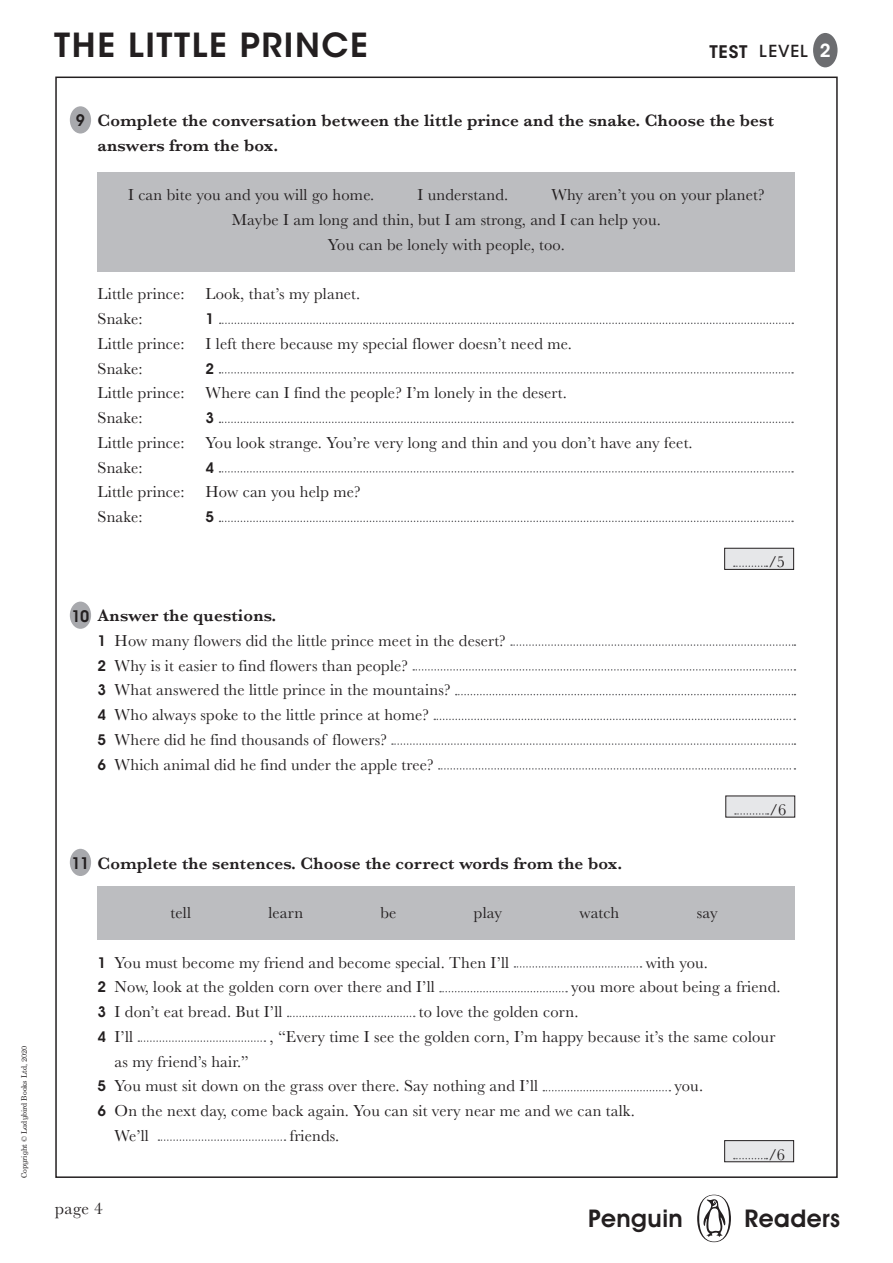
<style>
.page{position:relative;width:893px;height:1263px;background:#fff}
.page>*{position:absolute;margin:0;border:0;box-sizing:border-box;transform-origin:0 0}
.t1{font:600 33px "ITC Avant Garde Std";letter-spacing:.05em;color:#231f20}
.t2{font:600 24.6px "Avant Garde IT Cby BT";letter-spacing:.02em;color:#231f20}
.t3{font:600 18px "ITC Avant Garde Std";color:#fff}
._05b_HEADING{font:600 17.25px "Baskerville";letter-spacing:.01em;color:#231f20}
.t4{font:17.25px "Baskerville";color:#231f20}
._05_BODY{font:16.5px "Baskerville";letter-spacing:.01em;color:#231f20}
.t5{font:500 16.5px "ITC Avant Garde Std";letter-spacing:.05em;color:#231f20}
.BODY_TEXT{font:16.5px "Baskerville";color:#231f20}
.BODY_TEXT-2{font:600 16.5px "Avant Garde IT Cby BT";color:#231f20;scale:.96 1}
._05_BODY-2{font:600 15px "Avant Garde IT Cby BT";color:#231f20}
.t6{font:7.5px "Century Schlbk Penguin Inf";color:#231f20}
.s1{font-weight:600;font-size:17.25px}
.s2{font-family:"Avant Garde IT Cby BT";font-weight:600;font-size:15px}
</style>
<div class="page">
<div style="left:697px;top:1195px;width:34px;height:47px;background:#231f20;border-radius:50%"></div>
<svg style="left:699px;top:1195px;width:30px;height:46px"></svg>
<div style="left:813px;top:33px;width:24px;height:34px;background:#6c6d70;border-radius:50%"></div>
<div style="left:98px;top:886px;width:697px;height:54px;background:#bcbdc0"></div>
<div style="left:98px;top:172px;width:697px;height:99px;background:#bcbdc0"></div>
<svg style="left:220px;top:323px;width:573px;height:1px"></svg>
<svg style="left:219px;top:372px;width:574px;height:2px"></svg>
<svg style="left:219px;top:422px;width:574px;height:1px"></svg>
<svg style="left:219px;top:471px;width:574px;height:2px"></svg>
<svg style="left:219px;top:521px;width:574px;height:1px"></svg>
<svg style="left:511px;top:644px;width:284px;height:2px"></svg>
<svg style="left:413px;top:669px;width:382px;height:2px"></svg>
<svg style="left:456px;top:694px;width:339px;height:1px"></svg>
<svg style="left:434px;top:719px;width:361px;height:1px"></svg>
<svg style="left:392px;top:743px;width:403px;height:2px"></svg>
<svg style="left:439px;top:768px;width:356px;height:2px"></svg>
<svg style="left:514px;top:966px;width:127px;height:2px"></svg>
<svg style="left:440px;top:991px;width:127px;height:1px"></svg>
<svg style="left:288px;top:1016px;width:127px;height:1px"></svg>
<svg style="left:138px;top:1040px;width:127px;height:2px"></svg>
<svg style="left:543px;top:1090px;width:127px;height:1px"></svg>
<svg style="left:158px;top:1139px;width:127px;height:2px"></svg>
<div style="left:70px;top:106px;width:21px;height:28px;background:#a8a9ad;border-radius:50%"></div>
<div style="left:70px;top:602px;width:21px;height:27px;background:#a8a9ad;border-radius:50%"></div>
<div style="left:70px;top:849px;width:21px;height:27px;background:#a8a9ad;border-radius:50%"></div>
<div style="left:725px;top:548px;width:69px;height:21px;background:#e6e7e9"></div>
<div style="left:724px;top:548px;width:70px;height:22px;border:1px solid #231f20"></div>
<svg style="left:734px;top:565px;width:33px;height:2px"></svg>
<div style="left:726px;top:796px;width:69px;height:21px;background:#e6e7e9"></div>
<svg style="left:735px;top:813px;width:33px;height:2px"></svg>
<div style="left:725px;top:1140px;width:69px;height:22px;background:#e6e7e9"></div>
<div style="left:724px;top:1140px;width:70px;height:22px;border:1px solid #231f20"></div>
<svg style="left:734px;top:1158px;width:33px;height:1px"></svg>
<p class="t6" style="left:19px;top:1178px;width:134px;rotate:-90deg">Copyright © Ladybird Books Ltd, 2020</p>
<h1 class="t1" style="left:54px;top:24px;width:315px">THE LITTLE PRINCE</h1>
<p class="t3" style="left:820px;top:39px;width:12px">2</p>
<p class="t5" style="left:709px;top:41px;width:100px"><span class="s1">TEST</span> LEVEL</p>
<p class="BODY_TEXT-2" style="left:76px;top:110px;width:11px">9</p>
<p class="_05b_HEADING" style="left:98px;top:108px;width:678px">Complete the conversation between the little prince and the snake. Choose the best</p>
<p class="_05b_HEADING" style="left:98px;top:133px;width:182px">answers from the box.</p>
<p class="_05_BODY" style="left:128px;top:184px;width:248px">I can bite you and you will go home.</p>
<p class="_05_BODY" style="left:417px;top:184px;width:92px">I understand.</p>
<p class="_05_BODY" style="left:551px;top:184px;width:215px">Why aren’t you on your planet?</p>
<p class="_05_BODY" style="left:232px;top:209px;width:431px">Maybe I am long and thin, but I am strong, and I can help you.</p>
<p class="_05_BODY" style="left:328px;top:234px;width:238px">You can be lonely with people, too.</p>
<p class="_05_BODY" style="left:98px;top:283px;width:89px">Little prince:</p>
<p class="_05_BODY" style="left:206px;top:283px;width:156px">Look, that’s my planet.</p>
<p class="_05_BODY" style="left:98px;top:308px;width:47px">Snake:</p>
<p class="_05_BODY-2" style="left:206px;top:310px;width:10px">1</p>
<p class="_05_BODY" style="left:98px;top:333px;width:89px">Little prince:</p>
<p class="_05_BODY" style="left:206px;top:333px;width:368px">I left there because my special flower doesn’t need me.</p>
<p class="_05_BODY" style="left:98px;top:358px;width:47px">Snake:</p>
<p class="_05_BODY-2" style="left:206px;top:359px;width:10px">2</p>
<p class="_05_BODY" style="left:98px;top:382px;width:89px">Little prince:</p>
<p class="_05_BODY" style="left:206px;top:382px;width:363px">Where can I find the people? I’m lonely in the desert.</p>
<p class="_05_BODY" style="left:98px;top:407px;width:47px">Snake:</p>
<p class="_05_BODY-2" style="left:206px;top:409px;width:10px">3</p>
<p class="_05_BODY" style="left:98px;top:432px;width:89px">Little prince:</p>
<p class="_05_BODY" style="left:206px;top:432px;width:489px">You look strange. You’re very long and thin and you don’t have any feet.</p>
<p class="_05_BODY" style="left:98px;top:457px;width:47px">Snake:</p>
<p class="_05_BODY-2" style="left:206px;top:458px;width:10px">4</p>
<p class="_05_BODY" style="left:98px;top:481px;width:89px">Little prince:</p>
<p class="_05_BODY" style="left:206px;top:481px;width:157px">How can you help me?</p>
<p class="_05_BODY" style="left:98px;top:506px;width:47px">Snake:</p>
<p class="_05_BODY-2" style="left:206px;top:508px;width:10px">5</p>
<p class="BODY_TEXT" style="left:768px;top:551px;width:18px">/5</p>
<p class="BODY_TEXT-2" style="left:72px;top:606px;width:20px">10</p>
<p class="_05b_HEADING" style="left:98px;top:603px;width:180px">Answer the questions.</p>
<p class="_05_BODY" style="left:98px;top:630px;width:410px"><span class="s2">1</span> How many flowers did the little prince meet in the desert?</p>
<p class="_05_BODY" style="left:98px;top:655px;width:312px"><span class="s2">2</span> Why is it easier to find flowers than people?</p>
<p class="_05_BODY" style="left:98px;top:679px;width:354px"><span class="s2">3</span> What answered the little prince in the mountains?</p>
<p class="_05_BODY" style="left:98px;top:704px;width:333px"><span class="s2">4</span> Who always spoke to the little prince at home?</p>
<p class="_05_BODY" style="left:98px;top:729px;width:291px"><span class="s2">5</span> Where did he find thousands of flowers?</p>
<p class="_05_BODY" style="left:98px;top:754px;width:338px"><span class="s2">6</span> Which animal did he find under the apple tree?</p>
<p class="BODY_TEXT" style="left:769px;top:799px;width:18px">/6</p>
<p class="BODY_TEXT-2" style="left:72px;top:853px;width:20px">11</p>
<p class="_05b_HEADING" style="left:98px;top:851px;width:526px">Complete the sentences. Choose the correct words from the box.</p>
<p class="_05_BODY" style="left:171px;top:902px;width:22px">tell</p>
<p class="_05_BODY" style="left:268px;top:902px;width:36px">learn</p>
<p class="_05_BODY" style="left:381px;top:902px;width:17px">be</p>
<p class="_05_BODY" style="left:474px;top:902px;width:30px">play</p>
<p class="_05_BODY" style="left:579px;top:902px;width:41px">watch</p>
<p class="_05_BODY" style="left:697px;top:902px;width:22px">say</p>
<p class="_05_BODY" style="left:98px;top:952px;width:413px"><span class="s2">1</span> You must become my friend and become special. Then I’ll</p>
<p class="_05_BODY" style="left:646px;top:952px;width:64px">with you.</p>
<p class="_05_BODY" style="left:98px;top:976px;width:339px"><span class="s2">2</span> Now, look at the golden corn over there and I’ll</p>
<p class="_05_BODY" style="left:571px;top:976px;width:211px">you more about being a friend.</p>
<p class="_05_BODY" style="left:98px;top:1001px;width:186px"><span class="s2">3</span> I don’t eat bread. But I’ll</p>
<p class="_05_BODY" style="left:419px;top:1001px;width:161px">to love the golden corn.</p>
<p class="_05_BODY" style="left:98px;top:1026px;width:37px"><span class="s2">4</span> I’ll</p>
<p class="_05_BODY" style="left:270px;top:1026px;width:507px">, “Every time I see the golden corn, I’m happy because it’s the same colour</p>
<p class="_05_BODY" style="left:115px;top:1051px;width:136px">as my friend’s hair.”</p>
<p class="_05_BODY" style="left:98px;top:1075px;width:442px"><span class="s2">5</span> You must sit down on the grass over there. Say nothing and I’ll</p>
<p class="_05_BODY" style="left:675px;top:1075px;width:30px">you.</p>
<p class="_05_BODY" style="left:98px;top:1100px;width:539px"><span class="s2">6</span> On the next day, come back again. You can sit very near me and we can talk.</p>
<p class="_05_BODY" style="left:115px;top:1125px;width:36px">We’ll</p>
<p class="_05_BODY" style="left:290px;top:1125px;width:51px">friends.</p>
<p class="BODY_TEXT" style="left:768px;top:1144px;width:18px">/6</p>
<p class="t4" style="left:55px;top:1197px;width:49px">page 4</p>
<h2 class="t2" style="left:588px;top:1203px;width:96px">Penguin</h2>
<h2 class="t2" style="left:744px;top:1203px;width:97px">Readers</h2>
</div>
